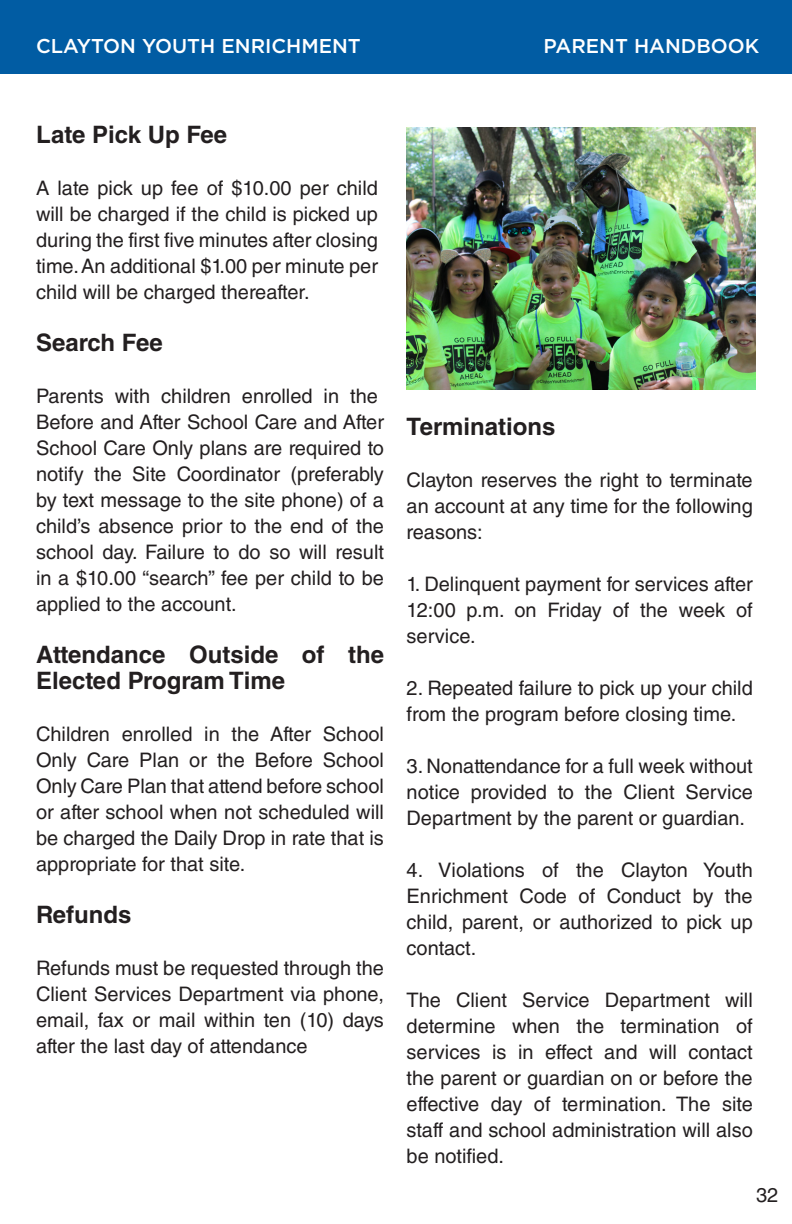
<style>
.page{position:relative;width:792px;height:1224px;background:#fff}
.page>*{position:absolute;margin:0;border:0;box-sizing:border-box;transform-origin:0 0}
.H3_Subheadline{font:700 24px/26px "Helvetica LT Std";color:#231f20}
.Body_Copy{font:20px/26px "Helvetica LT Std";color:#231f20;text-align:justify}
.t1{font:500 20px "Gotham";color:#fff}
</style>
<div class="page">
<div style="left:0;top:0;width:792px;height:73px;background:#015ca3"></div>
<img style="left:407px;top:128px;width:349px;height:261px">
<p class="t1" style="left:36px;top:33px;width:326px">CLAYTON YOUTH ENRICHMENT</p>
<p class="t1" style="left:544px;top:33px;width:217px">PARENT HANDBOOK</p>
<p class="H3_Subheadline" style="left:36px;top:121px;width:193px">Late Pick Up Fee</p>
<p class="Body_Copy" style="left:36px;top:175px;width:344px">A late pick up fee of $10.00 per child will be charged if the child is picked up during the first five minutes after closing time. An additional $1.00 per minute per child will be charged thereafter.</p>
<p class="H3_Subheadline" style="left:36px;top:329px;width:128px">Search Fee</p>
<p class="Body_Copy" style="left:36px;top:383px;width:350px;text-align:left">Parents with children enrolled in the Before and After School Care and After School Care Only plans are required to notify the Site Coordinator (preferably by text message to the site phone) of a child’s absence prior to the end of the school day. Failure to do so will result in a $10.00 “search” fee per child to be applied to the account.</p>
<p class="H3_Subheadline" style="left:36px;top:641px;width:350px">Attendance Outside of the<br>Elected Program Time</p>
<p class="Body_Copy" style="left:36px;top:721px;width:350px">Children enrolled in the After School Only Care Plan or the Before School Only Care Plan that attend before school or after school when not scheduled will be charged the Daily Drop in rate that is appropriate for that site.</p>
<p class="H3_Subheadline" style="left:36px;top:901px;width:97px">Refunds</p>
<p class="Body_Copy" style="left:36px;top:955px;width:350px">Refunds must be requested through the Client Services Department via phone, email, fax or mail within ten (10) days after the last day of attendance</p>
<p class="H3_Subheadline" style="left:407px;top:413px;width:150px">Terminations</p>
<p class="Body_Copy" style="left:407px;top:467px;width:348px">Clayton reserves the right to terminate an account at any time for the following reasons:</p>
<p class="Body_Copy" style="left:407px;top:571px;width:348px">1. Delinquent payment for services after 12:00 p.m. on Friday of the week of service.</p>
<p class="Body_Copy" style="left:407px;top:675px;width:348px">2. Repeated failure to pick up your child from the program before closing time.</p>
<p class="Body_Copy" style="left:407px;top:753px;width:348px">3. Nonattendance for a full week without notice provided to the Client Service Department by the parent or guardian.</p>
<p class="Body_Copy" style="left:407px;top:857px;width:348px">4. Violations of the Clayton Youth Enrichment Code of Conduct by the child, parent, or authorized to pick up contact.</p>
<p class="Body_Copy" style="left:407px;top:987px;width:348px">The Client Service Department will determine when the termination of services is in effect and will contact the parent or guardian on or before the effective day of termination. The site staff and school administration will also be notified.</p>
<p class="Body_Copy" style="left:756px;top:1182px;width:24px">32</p>
</div>
